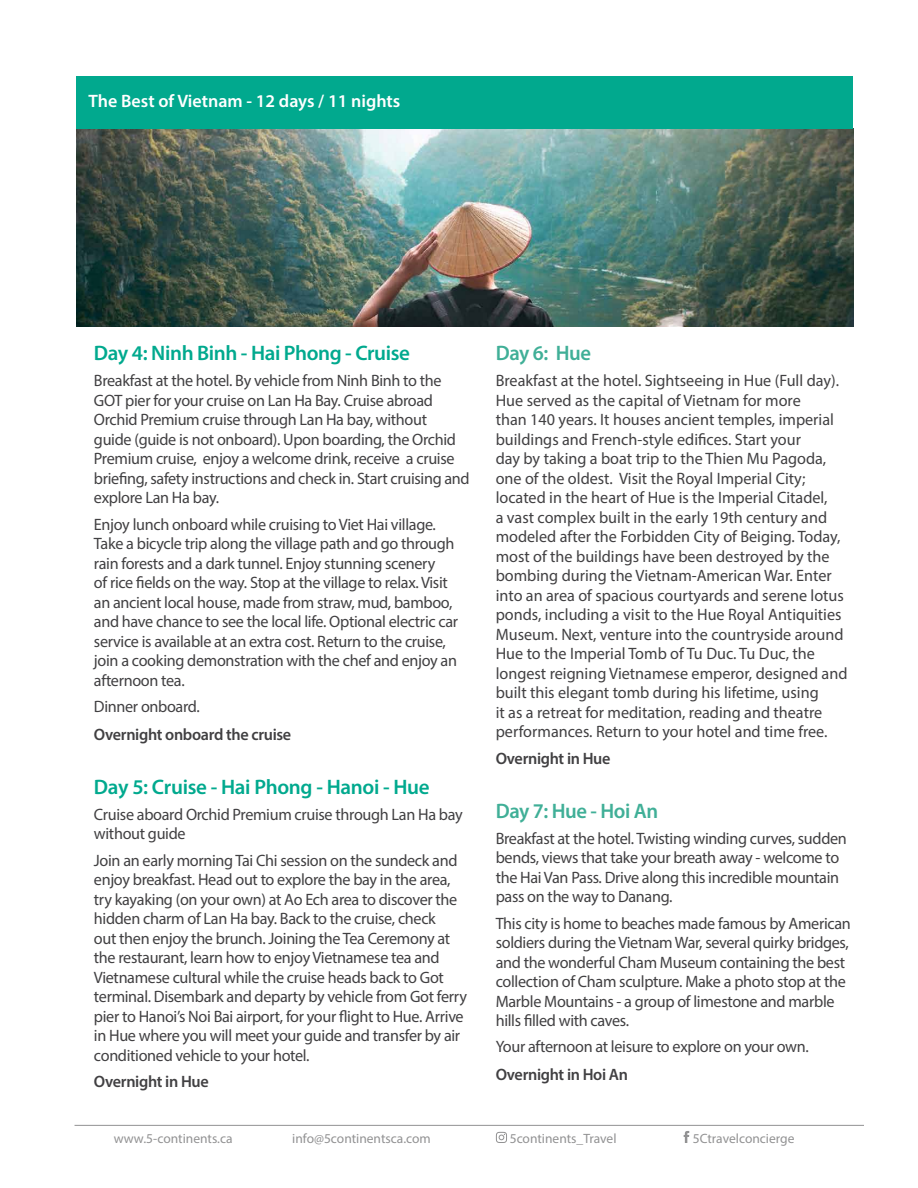
<style>
.page{position:relative;width:918px;height:1188px;background:#fff}
.page>*{position:absolute;margin:0;border:0;box-sizing:border-box;transform-origin:0 0}
.t1{font:600 21px "Myriad Pro";letter-spacing:-.02em;color:#01a98e}
.t2{font:600 21px "Myriad Pro";letter-spacing:-.02em;color:#40af97}
.t3{font:600 18px "Myriad Pro";color:#fff}
.t4{font:16.5px/19.5px "Myriad Pro";letter-spacing:-.02em;color:#414042}
.t5{font:16.5px/19.5px "Myriad Pro";color:#414042}
.t6{font:600 16.5px "Myriad Pro";letter-spacing:-.02em;color:#414042}
.t7{font:13.5px "Myriad Pro";color:#929293}
</style>
<div class="page">
<svg style="left:496px;top:1132px;width:11px;height:11px"></svg>
<svg style="left:684px;top:1131px;width:5px;height:12px"></svg>
<hr style="left:75px;top:1125px;width:789px;height:1px;background:#929293">
<img style="left:76px;top:128px;width:777px;height:198px">
<div style="left:76px;top:76px;width:778px;height:52px;background:#01a98e"></div>
<p class="t3" style="left:89px;top:90px;width:313px">The Best of Vietnam - 12 days / 11 nights</p>
<p class="t1" style="left:94px;top:340px;width:318px">Day 4: Ninh Binh - Hai Phong - Cruise</p>
<p class="t4" style="left:94px;top:371px;width:377px">Breakfast at the hotel. By vehicle from Ninh Binh to the GOT pier for your cruise on Lan Ha Bay. Cruise abroad Orchid Premium cruise through Lan Ha bay, without<br>guide (guide is not onboard). Upon boarding, the Orchid Premium cruise, enjoy a welcome drink, receive a cruise briefing, safety instructions and check in. Start cruising and explore Lan Ha bay.</p>
<p class="t4" style="left:94px;top:514px;width:366px">Enjoy lunch onboard while cruising to Viet Hai village.<br>Take a bicycle trip along the village path and go through rain forests and a dark tunnel. Enjoy stunning scenery<br>of rice fields on the way. Stop at the village to relax. Visit an ancient local house, made from straw, mud, bamboo, and have chance to see the local life. Optional electric car service is available at an extra cost. Return to the cruise, join a cooking demonstration with the chef and enjoy an afternoon tea.</p>
<p class="t4" style="left:94px;top:696px;width:107px">Dinner onboard.</p>
<p class="t6" style="left:94px;top:724px;width:199px">Overnight onboard the cruise</p>
<p class="t1" style="left:94px;top:773px;width:337px">Day 5: Cruise - Hai Phong - Hanoi - Hue</p>
<p class="t4" style="left:94px;top:804px;width:370px">Cruise aboard Orchid Premium cruise through Lan Ha bay without guide</p>
<p class="t4" style="left:94px;top:850px;width:375px">Join an early morning Tai Chi session on the sundeck and enjoy breakfast. Head out to explore the bay in the area, try kayaking (on your own) at Ao Ech area to discover the hidden charm of Lan Ha bay. Back to the cruise, check<br>out then enjoy the brunch. Joining the Tea Ceremony at the restaurant, learn how to enjoy Vietnamese tea and Vietnamese cultural while the cruise heads back to Got terminal. Disembark and departy by vehicle from Got ferry pier to Hanoi’s Noi Bai airport, for your flight to Hue. Arrive in Hue where you will meet your guide and transfer by air conditioned vehicle to your hotel.</p>
<p class="t6" style="left:94px;top:1071px;width:116px">Overnight in Hue</p>
<p class="t2" style="left:496px;top:340px;width:97px">Day 6: Hue</p>
<p class="t5" style="left:496px;top:371px;width:353px">Breakfast at the hotel. Sightseeing in Hue (Full day).<br>Hue served as the capital of Vietnam for more<br>than 140 years. It houses ancient temples, imperial buildings and French-style edifices. Start your<br>day by taking a boat trip to the Thien Mu Pagoda, one of the oldest. Visit the Royal Imperial City; located in the heart of Hue is the Imperial Citadel,<br>a vast complex built in the early 19th century and modeled after the Forbidden City of Beiging. Today, most of the buildings have been destroyed by the bombing during the Vietnam-American War. Enter into an area of spacious courtyards and serene lotus ponds, including a visit to the Hue Royal Antiquities Museum. Next, venture into the countryside around Hue to the Imperial Tomb of Tu Duc. Tu Duc, the longest reigning Vietnamese emperor, designed and built this elegant tomb during his lifetime, using<br>it as a retreat for meditation, reading and theatre performances. Return to your hotel and time free.</p>
<p class="t6" style="left:496px;top:748px;width:116px">Overnight in Hue</p>
<p class="t2" style="left:496px;top:797px;width:164px">Day 7: Hue - Hoi An</p>
<p class="t4" style="left:496px;top:828px;width:353px">Breakfast at the hotel. Twisting winding curves, sudden bends, views that take your breath away - welcome to the Hai Van Pass. Drive along this incredible mountain pass on the way to Danang.</p>
<p class="t4" style="left:496px;top:913px;width:357px">This city is home to beaches made famous by American soldiers during the Vietnam War, several quirky bridges, and the wonderful Cham Museum containing the best collection of Cham sculpture. Make a photo stop at the Marble Mountains - a group of limestone and marble hills filled with caves.</p>
<p class="t4" style="left:496px;top:1037px;width:315px">Your afternoon at leisure to explore on your own.</p>
<p class="t6" style="left:496px;top:1064px;width:134px">Overnight in Hoi An</p>
<p class="t7" style="left:114px;top:1130px;width:120px">www.5-continents.ca</p>
<p class="t7" style="left:292px;top:1130px;width:140px">info@5continentsca.com</p>
<p class="t7" style="left:510px;top:1130px;width:108px">5continents_Travel</p>
<p class="t7" style="left:693px;top:1130px;width:103px">5Ctravelconcierge</p>
</div>
